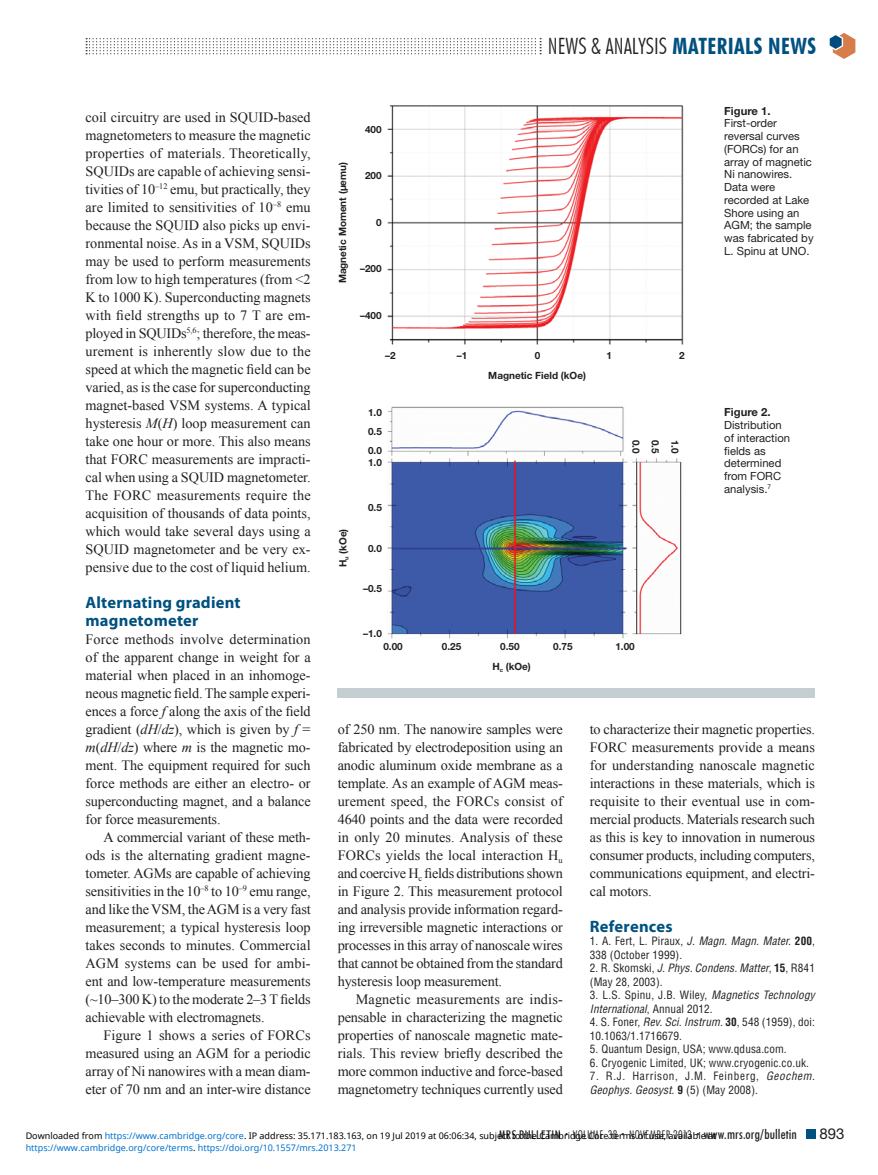
<style>
.page{position:relative;width:878px;height:1175px;background:#fff}
.page>*{position:absolute;margin:0;border:0;box-sizing:border-box;transform-origin:0 0}
.t1{font:300 condensed 22.5px "Futura BT";color:#231f20}
.t2{font:700 16.5px/18px "Myriad Pro";letter-spacing:.015em;color:#005080}
.t3{font:15px "Helvetica Neue LT Std";color:#231f20}
.t4{font:14.25px/18px "Times New Roman";letter-spacing:-.01em;color:#231f20;text-align:justify}
.t5{font:300 condensed 12px "Futura BT";letter-spacing:.03em;color:#231f20}
.t6{font:condensed 11.25px/13.5px "Helvetica LT Std";letter-spacing:.01em;color:#231f20}
.t7{font:11.25px/12.8px "Helvetica Neue LT Std";color:#231f20}
.t8{font:condensed 11.25px/13.5px "Helvetica LT Std";letter-spacing:.05em;color:#231f20}
.t9{font:700 11.25px "Helvetica Neue LT Std";color:#231f20}
.t10{font:700 9.9px/20.9px "Helvetica Neue LT Std";color:#231f20;text-align:center}
.t11{font:9px "Noto Sans";color:#000}
.t12{font:9px "Noto Sans";color:#0172cf}
.s1{font-style:italic}
.s2{font-weight:700;color:#005080}
.s3{font-weight:700}
.s4{font-weight:500}
.s5{font-size:7.5px}
.s6{font-weight:500;font-size:13.5px}
.s7{color:#0172cf}
.s8{color:#000}
</style>
<div class="page">
<div style="left:806px;top:1130px;width:9px;height:8px;background:#005080"></div>
<svg style="left:86px;top:38px;width:455px;height:16px"></svg>
<svg style="left:829px;top:33px;width:26px;height:26px"></svg>
<div style="left:338px;top:688px;width:476px;height:10px;background:#c4ced3"></div>
<img style="left:387px;top:105px;width:297px;height:240px">
<img style="left:387px;top:406px;width:295px;height:233px">
<p class="t4" style="left:85px;top:108px;width:227px">coil circuitry are used in SQUID-based magnetometers to measure the magnetic properties of materials. Theoretically, SQUIDs are capable of achieving sensi&shy;tivities of 10<sup>–12</sup> emu, but practically, they are limited to sensitivities of 10<sup>–8</sup> emu because the SQUID also picks up envi&shy;ronmental noise. As in a VSM, SQUIDs may be used to perform measurements from low to high temperatures (from &lt;2<br>K to 1000 K). Superconducting magnets with field strengths up to 7 T are em&shy;ployed in SQUIDs<sup>5,6</sup>; therefore, the meas&shy;urement is inherently slow due to the speed at which the magnetic field can be varied, as is the case for superconducting magnet-based VSM systems. A typical hysteresis <span class="s1">M</span>(<span class="s1">H</span>) loop measurement can take one hour or more. This also means that FORC measurements are impracti&shy;cal when using a SQUID magnetometer.<br>The FORC measurements require the acquisition of thousands of data points, which would take several days using a SQUID magnetometer and be very ex&shy;pensive due to the cost of liquid helium.</p>
<p class="t2" style="left:86px;top:595px;width:156px">Alternating gradient magnetometer</p>
<p class="t4" style="left:85px;top:630px;width:227px">Force methods involve determination of the apparent change in weight for a material when placed in an inhomoge&shy;neous magnetic field. The sample experi&shy;ences a force <span class="s1">f</span> along the axis of the field gradient (<span class="s1">dH</span>/<span class="s1">dz</span>), which is given by <span class="s1">f</span> = <span class="s1">m</span>(<span class="s1">dH</span>/<span class="s1">dz</span>) where <span class="s1">m</span> is the magnetic mo&shy;ment. The equipment required for such force methods are either an electro- or superconducting magnet, and a balance for force measurements.</p>
<p class="t4" style="left:85px;top:828px;width:227px;text-indent:18px">A commercial variant of these meth&shy;ods is the alternating gradient magne&shy;tometer. AGMs are capable of achieving sensitivities in the 10<sup>–8</sup> to 10<sup>–9</sup> emu range, and like the VSM, the AGM is a very fast measurement; a typical hysteresis loop takes seconds to minutes. Commercial AGM systems can be used for ambi&shy;ent and low-temperature measurements (~10–300 K) to the moderate 2–3 T fields achievable with electromagnets.</p>
<p class="t4" style="left:86px;top:1026px;width:227px;text-indent:18px">Figure 1 shows a series of FORCs measured using an AGM for a periodic array of Ni nanowires with a mean diam&shy;eter of 70 nm and an inter-wire distance</p>
<h1 class="t1" style="left:548px;top:32px;width:269px">NEWS &amp; ANALYSIS <span class="s2">MATERIALS NEWS</span></h1>
<p class="t10" style="left:333px;top:283px;width:123px;rotate:-90deg">Magnetic Moment (μemu)</p>
<p class="t10" style="left:365px;top:120px;width:18px">400</p>
<p class="t10" style="left:365px;top:166px;width:18px">200</p>
<p class="t10" style="left:376px;top:213px;width:7px">0</p>
<p class="t10" style="left:360px;top:259px;width:23px">–200</p>
<p class="t10" style="left:360px;top:306px;width:23px">–400</p>
<p class="t10" style="left:385px;top:346px;width:12px">–2</p>
<p class="t10" style="left:606px;top:346px;width:7px">1</p>
<p class="t10" style="left:679px;top:346px;width:7px">2</p>
<p class="t10" style="left:456px;top:346px;width:12px">–1</p>
<p class="t10" style="left:488px;top:346px;width:99px">0<br>Magnetic Field (kOe)</p>
<p class="t10" style="left:368px;top:403px;width:15px">1.0</p>
<p class="t10" style="left:368px;top:422px;width:15px">0.5</p>
<p class="t10" style="left:368px;top:442px;width:15px">0.0</p>
<p class="t10" style="left:368px;top:453px;width:15px">1.0</p>
<p class="t10" style="left:645px;top:440px;width:15px;rotate:90deg">0.0</p>
<p class="t10" style="left:664px;top:440px;width:15px;rotate:90deg">0.5</p>
<p class="t10" style="left:684px;top:440px;width:15px;rotate:90deg">1.0</p>
<p class="t10" style="left:333px;top:567px;width:40px;rotate:-90deg">H<sub>u</sub> (kOe)</p>
<p class="t10" style="left:368px;top:498px;width:15px">0.5</p>
<p class="t10" style="left:368px;top:539px;width:15px">0.0</p>
<p class="t10" style="left:363px;top:579px;width:20px">–0.5</p>
<p class="t10" style="left:363px;top:624px;width:20px">–1.0</p>
<p class="t10" style="left:383px;top:637px;width:21px">0.00</p>
<p class="t10" style="left:442px;top:637px;width:21px">0.25</p>
<p class="t10" style="left:500px;top:637px;width:21px">0.50</p>
<p class="t10" style="left:553px;top:637px;width:21px">0.75</p>
<p class="t10" style="left:615px;top:637px;width:21px">1.00</p>
<p class="t10" style="left:492px;top:657px;width:40px">H<sub>c</sub> (kOe)</p>
<p class="t9" style="left:724px;top:107px;width:48px">Figure 1.</p>
<p class="t7" style="left:724px;top:118px;width:91px">First-order reversal curves (FORCs) for an array of magnetic<br>Ni nanowires.<br>Data were recorded at Lake<br>Shore using an<br>AGM; the sample was fabricated by<br>L. Spinu at UNO.</p>
<p class="t9" style="left:724px;top:408px;width:48px">Figure 2.</p>
<p class="t7" style="left:724px;top:420px;width:67px">Distribution of interaction fields as determined from FORC analysis.<sup>7</sup></p>
<p class="t4" style="left:337px;top:720px;width:227px">of 250 nm. The nanowire samples were fabricated by electrodeposition using an anodic aluminum oxide membrane as a template. As an example of AGM meas&shy;urement speed, the FORCs consist of 4640 points and the data were recorded in only 20 minutes. Analysis of these FORCs yields the local interaction H<sub>u </sub>and coercive H<sub>c</sub> fields distributions shown in Figure 2. This measurement protocol and analysis provide information regard&shy;ing irreversible magnetic interactions or processes in this array of nanoscale wires that cannot be obtained from the standard hysteresis loop measurement.</p>
<p class="t4" style="left:338px;top:990px;width:227px;text-indent:18px">Magnetic measurements are indis&shy;pensable in characterizing the magnetic properties of nanoscale magnetic mate&shy;rials. This review briefly described the more common inductive and force-based magnetometry techniques currently used</p>
<p class="t4" style="left:590px;top:720px;width:227px">to characterize their magnetic properties.<br>FORC measurements provide a means for understanding nanoscale magnetic interactions in these materials, which is requisite to their eventual use in com&shy;mercial products. Materials research such as this is key to innovation in numerous consumer products, including computers, communications equipment, and electri&shy;cal motors.</p>
<p class="t2" style="left:590px;top:919px;width:84px">References</p>
<p class="t6" style="left:590px;top:936px;width:226px">1. A. Fert, L. Piraux, <span class="s1">J. Magn. Magn. Mater.</span> <span class="s3">200</span>,<br>338 (October 1999).</p>
<p class="t6" style="left:590px;top:963px;width:227px">2. R. Skomski, <span class="s1">J. Phys. Condens. Matter</span>, <span class="s3">15</span>, R841 (May 28, 2003).</p>
<p class="t6" style="left:590px;top:990px;width:227px">3. L.S. Spinu, J.B. Wiley, <span class="s1">Magnetics Technology<br>International</span>, Annual 2012.</p>
<p class="t6" style="left:590px;top:1017px;width:226px">4. S. Foner, <span class="s1">Rev. Sci. Instrum.</span> <span class="s3">30</span>, 548 (1959), doi:<br>10.1063/1.1716679.</p>
<p class="t6" style="left:590px;top:1044px;width:198px">5. Quantum Design, USA; www.qdusa.com.</p>
<p class="t6" style="left:590px;top:1057px;width:221px">6. Cryogenic Limited, UK; www.cryogenic.co.uk.</p>
<p class="t8" style="left:590px;top:1071px;width:227px">7. R.J. Harrison, J.M. Feinberg, <span class="s1">Geochem.<br>Geophys. Geosyst.</span> <span class="s3">9</span> (5) (May 2008).</p>
<p class="t5" style="left:498px;top:1127px;width:300px"><span class="s4">MRS BULLETIN</span> <span class="s5">•</span> VOLUME 38 <span class="s5">•</span> NOVEMBER 2013 <span class="s5">•</span> <span class="s6">www.mrs.org/bulletin</span></p>
<p class="t3" style="left:819px;top:1128px;width:27px">893</p>
<p class="t11" style="left:26px;top:1129px;width:692px">Downloaded from <span class="s7">https://www.cambridge.org/core</span>. IP address: 35.171.183.163, on 19 Jul 2019 at 06:06:34, subject to the Cambridge Core terms of use, available at</p>
<p class="t12" style="left:26px;top:1141px;width:332px">https://www.cambridge.org/core/terms<span class="s8">.</span> https://doi.org/10.1557/mrs.2013.271</p>
</div>
